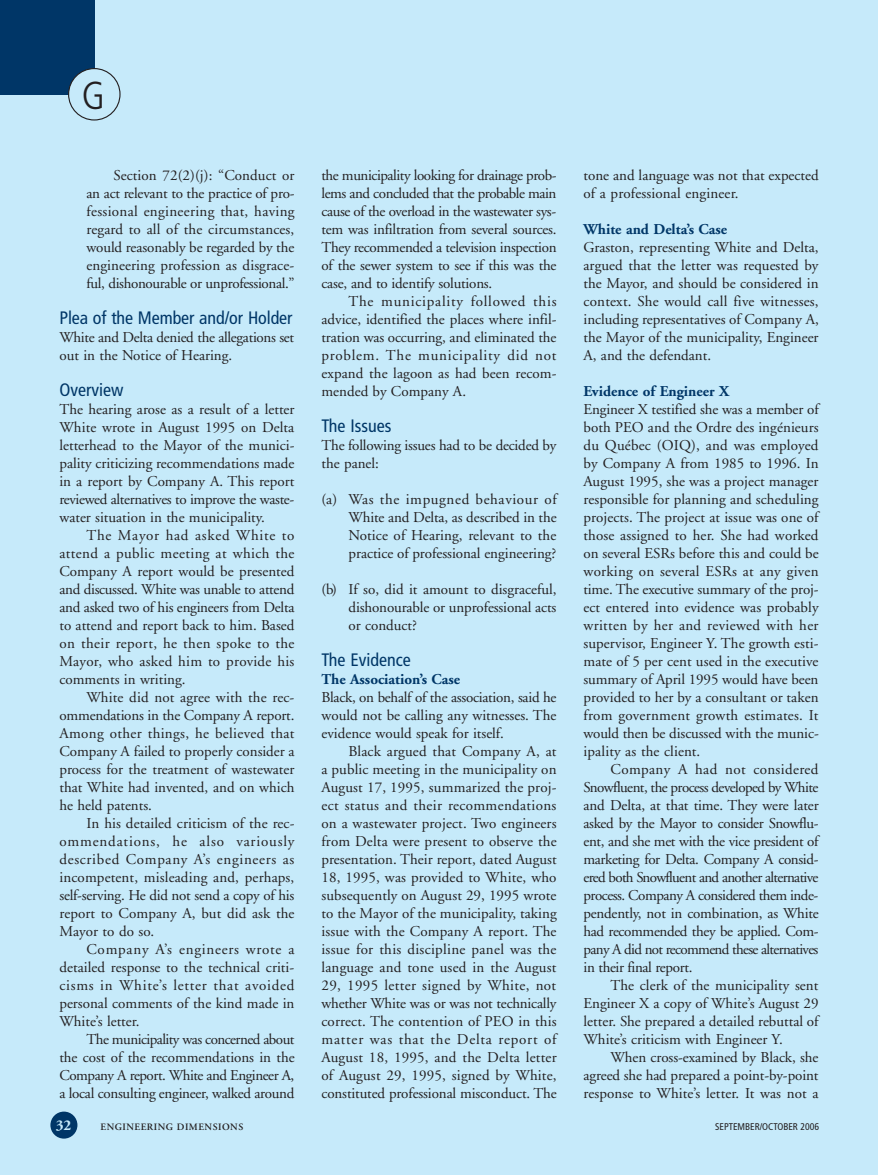
<style>
.page{position:relative;width:878px;height:1175px;background:#fff}
.page>*{position:absolute;margin:0;border:0;box-sizing:border-box;transform-origin:0 0}
.t1{font:300 condensed 39px "Frutiger";color:#231f20}
.t2{font:condensed 18px "Frutiger";letter-spacing:-.005em;color:#003667}
.t3{font:15px/18px "Adobe Garamond";color:#231f20;text-align:justify}
.t4{font:15px/18px "Adobe Garamond";letter-spacing:-.02em;color:#231f20}
.t5{font:700 15px "Adobe Garamond";color:#003667}
.t6{font:700 15px "Adobe Garamond";color:#c6eafa}
.t7{font:600 9.75px "Adobe Garamond";letter-spacing:.05em;color:#231f20}
.t8{font:condensed 9.75px "Frutiger";color:#231f20}
</style>
<div class="page">
<div style="left:0;top:0;width:878px;height:1174px;background:#c6eafa"></div>
<div style="left:50px;top:1111px;width:27px;height:27px;background:#003667;border-radius:50%"></div>
<div style="left:0;top:0;width:94px;height:94px;background:#003667"></div>
<svg style="left:68px;top:68px;width:52px;height:52px"></svg>
<h1 class="t1" style="left:82px;top:80px;width:25px">G</h1>
<p class="t3" style="left:86px;top:168px;width:210px;text-indent:27px">Section 72(2)(j): “Conduct or an act relevant to the practice of pro&shy;fessional engineering that, having regard to all of the circumstances, would reasonably be regarded by the engineering profession as disgrace&shy;ful, dishonourable or unprofessional.”</p>
<p class="t2" style="left:59px;top:310px;width:234px">Plea of the Member and/or Holder</p>
<p class="t4" style="left:59px;top:330px;width:236px">White and Delta denied the allegations set out in the Notice of Hearing.</p>
<p class="t2" style="left:59px;top:382px;width:65px">Overview</p>
<p class="t3" style="left:59px;top:402px;width:236px">The hearing arose as a result of a letter White wrote in August 1995 on Delta letterhead to the Mayor of the munici&shy;pality criticizing recommendations made in a report by Company A. This report reviewed alternatives to improve the waste&shy;water situation in the municipality.</p>
<p class="t3" style="left:59px;top:528px;width:237px;text-indent:27px">The Mayor had asked White to attend a public meeting at which the Company A report would be presented and discussed. White was unable to attend and asked two of his engineers from Delta to attend and report back to him. Based on their report, he then spoke to the Mayor, who asked him to provide his comments in writing.</p>
<p class="t3" style="left:59px;top:690px;width:237px;text-indent:27px">White did not agree with the rec&shy;ommendations in the Company A report.<br>Among other things, he believed that Company A failed to properly consider a process for the treatment of wastewater that White had invented, and on which he held patents.</p>
<p class="t3" style="left:59px;top:816px;width:236px;text-indent:27px">In his detailed criticism of the rec&shy;ommendations, he also variously described Company A’s engineers as incompetent, misleading and, perhaps, self-serving. He did not send a copy of his report to Company A, but did ask the Mayor to do so.</p>
<p class="t3" style="left:59px;top:942px;width:236px;text-indent:27px">Company A’s engineers wrote a detailed response to the technical criti&shy;cisms in White’s letter that avoided personal comments of the kind made in White’s letter.</p>
<p class="t3" style="left:59px;top:1032px;width:237px;text-indent:27px">The municipality was concerned about the cost of the recommendations in the Company A report. White and Engineer A, a local consulting engineer, walked around</p>
<p class="t3" style="left:321px;top:168px;width:237px">the municipality looking for drainage prob&shy;lems and concluded that the probable main cause of the overload in the wastewater sys&shy;tem was infiltration from several sources.<br>They recommended a television inspection of the sewer system to see if this was the case, and to identify solutions.</p>
<p class="t3" style="left:321px;top:294px;width:236px;text-indent:27px">The municipality followed this advice, identified the places where infil&shy;tration was occurring, and eliminated the problem. The municipality did not expand the lagoon as had been recom&shy;mended by Company A.</p>
<p class="t2" style="left:321px;top:418px;width:71px">The Issues</p>
<p class="t3" style="left:321px;top:438px;width:236px">The following issues had to be decided by the panel:</p>
<p class="t3" style="left:348px;top:492px;width:210px;text-indent:-27px">(a) Was the impugned behaviour of White and Delta, as described in the Notice of Hearing, relevant to the practice of professional engineering?</p>
<p class="t3" style="left:348px;top:582px;width:209px;text-indent:-27px">(b) If so, did it amount to disgraceful, dishonourable or unprofessional acts or conduct?</p>
<p class="t2" style="left:321px;top:652px;width:91px">The Evidence</p>
<p class="t5" style="left:321px;top:673px;width:140px">The Association’s Case</p>
<p class="t3" style="left:321px;top:690px;width:236px">Black, on behalf of the association, said he would not be calling any witnesses. The evidence would speak for itself.</p>
<p class="t3" style="left:321px;top:744px;width:237px;text-indent:27px">Black argued that Company A, at a public meeting in the municipality on August 17, 1995, summarized the proj&shy;ect status and their recommendations on a wastewater project. Two engineers from Delta were present to observe the presentation. Their report, dated August 18, 1995, was provided to White, who subsequently on August 29, 1995 wrote to the Mayor of the municipality, taking issue with the Company A report. The issue for this discipline panel was the language and tone used in the August 29, 1995 letter signed by White, not whether White was or was not technically correct. The contention of PEO in this matter was that the Delta report of August 18, 1995, and the Delta letter of August 29, 1995, signed by White, constituted professional misconduct. The</p>
<p class="t3" style="left:583px;top:168px;width:237px">tone and language was not that expected of a professional engineer.</p>
<p class="t5" style="left:583px;top:223px;width:145px">White and Delta’s Case</p>
<p class="t3" style="left:583px;top:240px;width:237px">Graston, representing White and Delta, argued that the letter was requested by the Mayor, and should be considered in context. She would call five witnesses, including representatives of Company A, the Mayor of the municipality, Engineer A, and the defendant.</p>
<p class="t5" style="left:583px;top:385px;width:147px">Evidence of Engineer X</p>
<p class="t3" style="left:583px;top:402px;width:237px">Engineer X testified she was a member of both PEO and the Ordre des ingénieurs du Québec (OIQ), and was employed by Company A from 1985 to 1996. In August 1995, she was a project manager responsible for planning and scheduling projects. The project at issue was one of those assigned to her. She had worked on several ESRs before this and could be working on several ESRs at any given time. The executive summary of the proj&shy;ect entered into evidence was probably written by her and reviewed with her supervisor, Engineer Y. The growth esti&shy;mate of 5 per cent used in the executive summary of April 1995 would have been provided to her by a consultant or taken from government growth estimates. It would then be discussed with the munic&shy;ipality as the client.</p>
<p class="t3" style="left:583px;top:762px;width:237px;text-indent:27px">Company A had not considered Snowfluent, the process developed by White and Delta, at that time. They were later asked by the Mayor to consider Snowflu&shy;ent, and she met with the vice president of marketing for Delta. Company A consid&shy;ered both Snowfluent and another alternative process. Company A considered them inde&shy;pendently, not in combination, as White had recommended they be applied. Com&shy;pany A did not recommend these alternatives in their final report.</p>
<p class="t3" style="left:583px;top:978px;width:236px;text-indent:27px">The clerk of the municipality sent Engineer X a copy of White’s August 29 letter. She prepared a detailed rebuttal of White’s criticism with Engineer Y.</p>
<p class="t3" style="left:583px;top:1050px;width:236px;text-indent:27px">When cross-examined by Black, she agreed she had prepared a point-by-point response to White’s letter. It was not a</p>
<p class="t6" style="left:56px;top:1118px;width:17px">32</p>
<p class="t7" style="left:101px;top:1122px;width:144px">ENGINEERING DIMENSIONS</p>
<p class="t8" style="left:715px;top:1122px;width:106px">SEPTEMBER/OCTOBER 2006</p>
</div>
